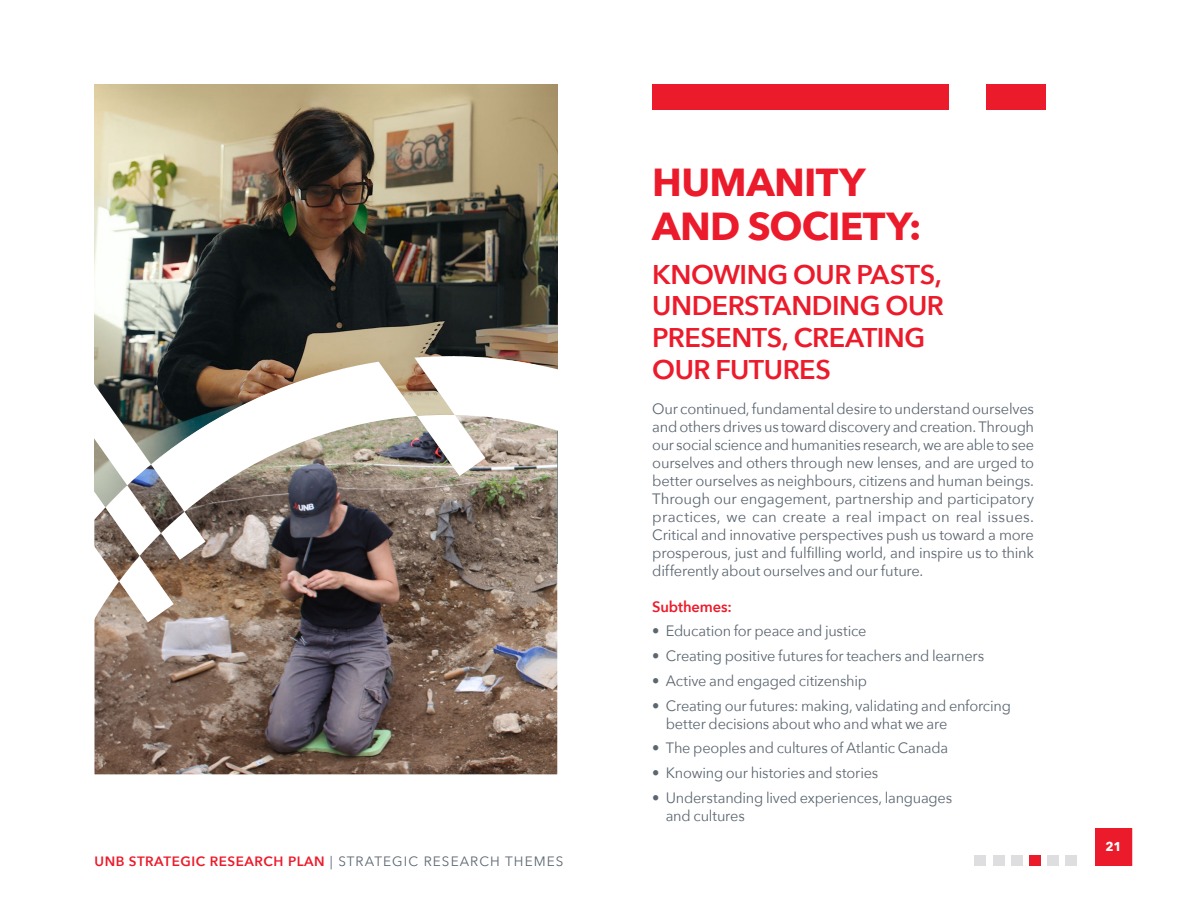
<style>
.page{position:relative;width:1188px;height:918px;background:#fff}
.page>*{position:absolute;margin:0;border:0;box-sizing:border-box;transform-origin:0 0}
.t1{font:700 39px/43.8px "Avenir Next";letter-spacing:-.015em;color:#ec1b2b}
.t2{font:600 27px/31.8px "Avenir Next";letter-spacing:-.02em;color:#ec1b2b}
.t3{font:15px/18px "Avenir Next";letter-spacing:-.015em;color:#5c6670}
.t4{font:600 15px "Avenir Next";letter-spacing:-.01em;color:#ec1b2b}
.t5{font:600 13.5px "Avenir Next";letter-spacing:.04em;color:#ec1b2b}
.t6{font:700 12.75px "Avenir Next";color:#fff}
.s1{font-weight:400;color:#5c6670}
</style>
<div class="page">
<div style="left:652px;top:84px;width:393px;height:25px;background:#ec1b2b"></div>
<div style="left:949px;top:84px;width:37px;height:25px;background:#fff"></div>
<img style="left:94px;top:84px;width:463px;height:262px">
<img style="left:94px;top:346px;width:464px;height:429px">
<div style="left:993px;top:855px;width:11px;height:11px;background:#dedee0"></div>
<div style="left:1011px;top:855px;width:11px;height:11px;background:#dedee0"></div>
<div style="left:1030px;top:855px;width:11px;height:11px;background:#ec1b2b"></div>
<div style="left:1048px;top:855px;width:11px;height:11px;background:#dedee0"></div>
<div style="left:1066px;top:855px;width:11px;height:11px;background:#dedee0"></div>
<div style="left:975px;top:855px;width:11px;height:11px;background:#dedee0"></div>
<p class="t5" style="left:94px;top:849px;width:471px">UNB STRATEGIC RESEARCH PLAN <span class="s1">| STRATEGIC RESEARCH THEMES</span></p>
<p class="t1" style="left:652px;top:160px;width:271px">HUMANITY<br>AND SOCIETY:</p>
<p class="t2" style="left:652px;top:258px;width:293px">KNOWING OUR PASTS,<br>UNDERSTANDING OUR<br>PRESENTS, CREATING<br>OUR FUTURES</p>
<p class="t3" style="left:652px;top:399px;width:383px;text-align:justify">Our continued, fundamental desire to understand ourselves and others drives us toward discovery and creation. Through our social science and humanities research, we are able to see ourselves and others through new lenses, and are urged to better ourselves as neighbours, citizens and human beings.<br>Through our engagement, partnership and participatory practices, we can create a real impact on real issues.<br>Critical and innovative perspectives push us toward a more prosperous, just and fulfilling world, and inspire us to think differently about ourselves and our future.</p>
<p class="t4" style="left:652px;top:593px;width:81px">Subthemes:</p>
<p class="t3" style="left:652px;top:621px;width:216px">• Education for peace and justice</p>
<p class="t3" style="left:652px;top:646px;width:334px">• Creating positive futures for teachers and learners</p>
<p class="t3" style="left:652px;top:671px;width:216px">• Active and engaged citizenship</p>
<p class="t3" style="left:666px;top:696px;width:347px;text-indent:-14px">• Creating our futures: making, validating and enforcing better decisions about who and what we are</p>
<p class="t3" style="left:652px;top:738px;width:297px">• The peoples and cultures of Atlantic Canada</p>
<p class="t3" style="left:652px;top:763px;width:228px">• Knowing our histories and stories</p>
<p class="t3" style="left:666px;top:788px;width:288px;text-indent:-14px">• Understanding lived experiences, languages and cultures</p>
<p class="t6" style="left:1105px;top:836px;width:18px">21</p>
</div>
